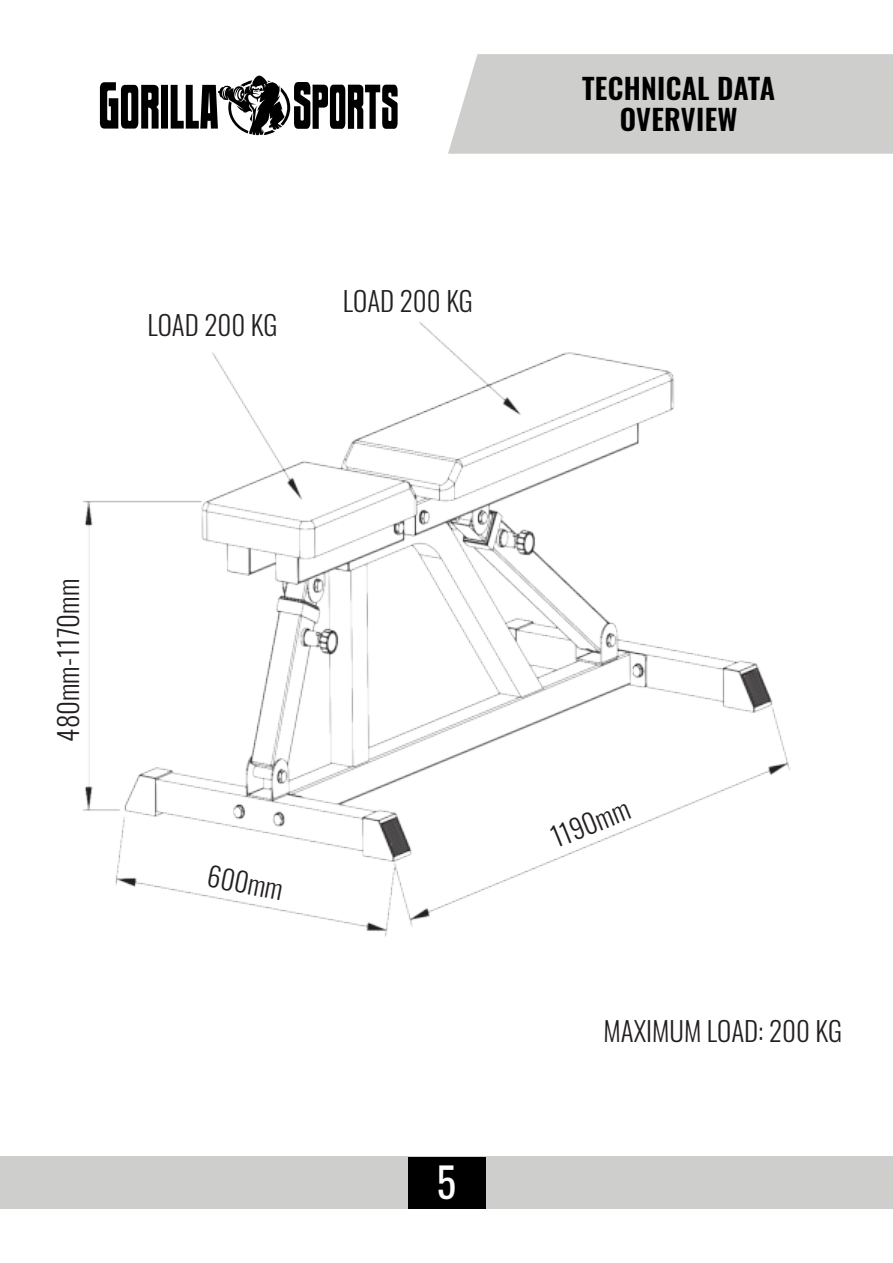
<style>
.page{position:relative;width:893px;height:1263px;background:#fff}
.page>*{position:absolute;margin:0;border:0;box-sizing:border-box;transform-origin:0 0}
.t1{font:40.5px "Oswald";color:#fff}
.t2{font:28.5px/31.5px "Oswald";letter-spacing:.01em;color:#000;text-align:center}
.t3{font:27px "Oswald";color:#231f20}
</style>
<div class="page">
<img style="left:82px;top:322px;width:708px;height:615px">
<div style="left:448px;top:54px;width:445px;height:100px;background:#cececd"></div>
<div style="left:0;top:1156px;width:892px;height:53px;background:#cececd"></div>
<div style="left:408px;top:1157px;width:77px;height:51px;background:#000"></div>
<svg style="left:100px;top:76px;width:298px;height:59px"></svg>
<p class="t3" style="left:147px;top:314px;width:131px">LOAD 200 KG</p>
<p class="t3" style="left:343px;top:290px;width:131px">LOAD 200 KG</p>
<p class="t2" style="left:582px;top:75px;width:195px">TECHNICAL DATA<br>OVERVIEW</p>
<p class="t3" style="left:57px;top:742px;width:164px;rotate:-90deg">480mm-1170mm</p>
<p class="t3" style="left:210px;top:864px;width:78px;rotate:11deg">600mm</p>
<h1 class="t1" style="left:437px;top:1161px;width:21px">5</h1>
<p class="t3" style="left:548px;top:828px;width:84px;rotate:-22deg">1190mm</p>
<p class="t3" style="left:603px;top:1020px;width:240px">MAXIMUM LOAD: 200 KG</p>
</div>
